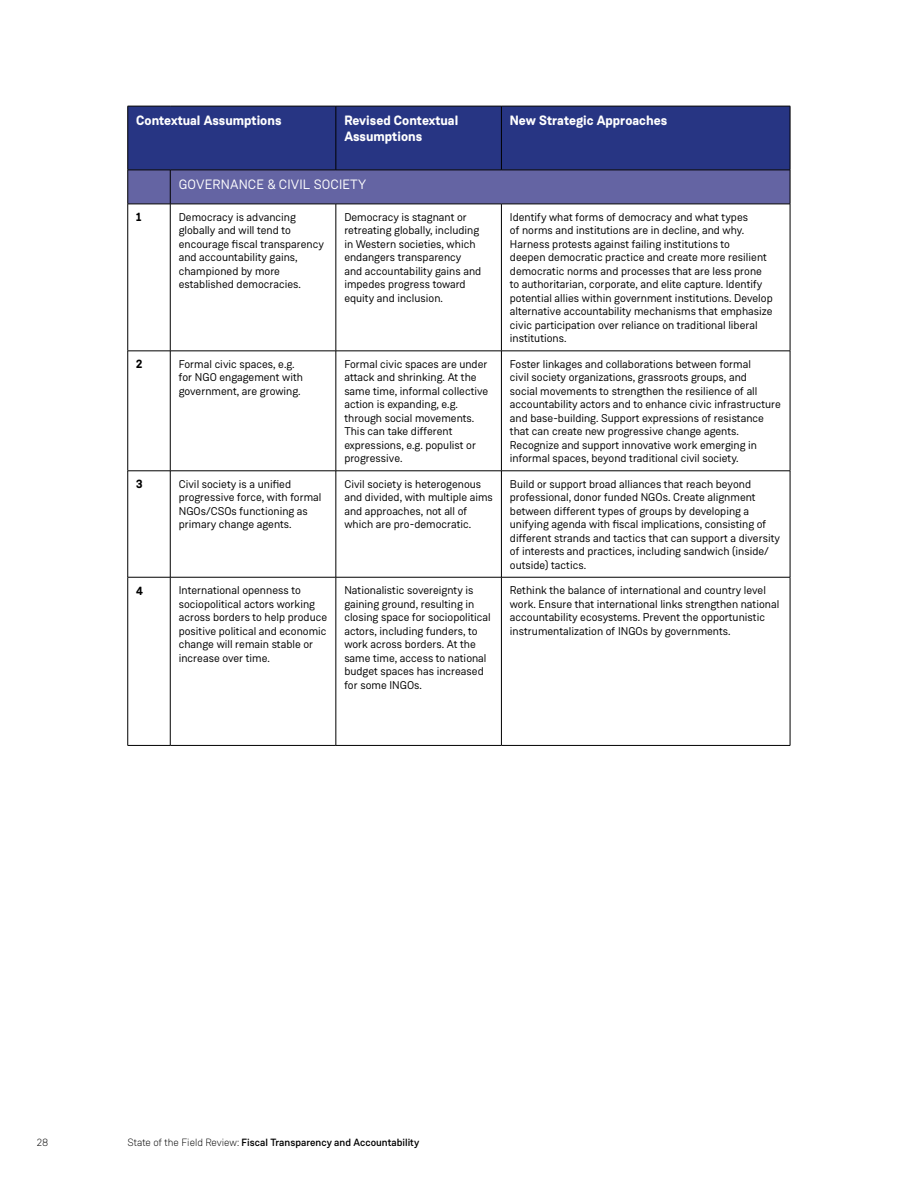
<style>
.page{position:relative;width:918px;height:1188px;background:#fff}
.page>*{position:absolute;margin:0;border:0;box-sizing:border-box;transform-origin:0 0}
.t1{font:700 13.5px/16.2px "Weissenhof Grotesk";color:#fff}
.t2{font:13.5px "Weissenhof Grotesk";letter-spacing:.01em;color:#fff}
.t3{font:700 12px "Weissenhof Grotesk";color:#000}
.t4{font:11.25px/13.5px "Weissenhof Grotesk";color:#000}
.t5{font:500 10.5px "Weissenhof Grotesk";color:#000}
.t6{font:300 10.5px "Weissenhof Grotesk";color:#000}
.s1{font-weight:300}
</style>
<div class="page">
<svg style="left:128px;top:107px;width:662px;height:97px;background:#3b448b"></svg>
<svg style="left:128px;top:205px;width:662px;height:540px"></svg>
<hr style="left:336px;top:106px;width:1px;height:64px;background:#000">
<hr style="left:501px;top:106px;width:1px;height:64px;background:#000">
<hr style="left:127px;top:170px;width:1px;height:34px;background:#000">
<hr style="left:170px;top:170px;width:1px;height:34px;background:#000">
<hr style="left:128px;top:204px;width:42px;height:1px;background:#000">
<hr style="left:127px;top:204px;width:1px;height:147px;background:#000">
<hr style="left:170px;top:204px;width:1px;height:147px;background:#000">
<hr style="left:336px;top:204px;width:1px;height:147px;background:#000">
<hr style="left:501px;top:204px;width:1px;height:147px;background:#000">
<hr style="left:790px;top:204px;width:1px;height:147px;background:#000">
<hr style="left:128px;top:351px;width:42px;height:1px;background:#000">
<hr style="left:127px;top:351px;width:1px;height:120px;background:#000">
<hr style="left:170px;top:351px;width:166px;height:1px;background:#000">
<hr style="left:170px;top:351px;width:1px;height:120px;background:#000">
<hr style="left:336px;top:351px;width:165px;height:1px;background:#000">
<hr style="left:336px;top:351px;width:1px;height:120px;background:#000">
<hr style="left:501px;top:351px;width:289px;height:1px;background:#000">
<hr style="left:501px;top:351px;width:1px;height:120px;background:#000">
<hr style="left:790px;top:351px;width:1px;height:120px;background:#000">
<hr style="left:128px;top:471px;width:42px;height:1px;background:#000">
<hr style="left:127px;top:471px;width:1px;height:106px;background:#000">
<hr style="left:170px;top:471px;width:166px;height:1px;background:#000">
<hr style="left:170px;top:471px;width:1px;height:106px;background:#000">
<hr style="left:336px;top:471px;width:165px;height:1px;background:#000">
<hr style="left:336px;top:471px;width:1px;height:106px;background:#000">
<hr style="left:501px;top:471px;width:289px;height:1px;background:#000">
<hr style="left:501px;top:471px;width:1px;height:106px;background:#000">
<hr style="left:790px;top:471px;width:1px;height:106px;background:#000">
<hr style="left:128px;top:577px;width:42px;height:1px;background:#000">
<hr style="left:127px;top:577px;width:1px;height:168px;background:#000">
<hr style="left:170px;top:577px;width:166px;height:1px;background:#000">
<hr style="left:170px;top:577px;width:1px;height:168px;background:#000">
<hr style="left:336px;top:577px;width:165px;height:1px;background:#000">
<hr style="left:336px;top:577px;width:1px;height:168px;background:#000">
<hr style="left:501px;top:577px;width:289px;height:1px;background:#000">
<hr style="left:501px;top:577px;width:1px;height:168px;background:#000">
<hr style="left:790px;top:577px;width:1px;height:168px;background:#000">
<hr style="left:128px;top:745px;width:42px;height:1px;background:#000">
<hr style="left:170px;top:745px;width:166px;height:1px;background:#000">
<hr style="left:336px;top:745px;width:165px;height:1px;background:#000">
<hr style="left:501px;top:745px;width:289px;height:1px;background:#000">
<hr style="left:790px;top:170px;width:1px;height:34px;background:#000">
<hr style="left:170px;top:204px;width:166px;height:1px;background:#000">
<hr style="left:336px;top:204px;width:165px;height:1px;background:#000">
<hr style="left:501px;top:204px;width:289px;height:1px;background:#000">
<hr style="left:128px;top:106px;width:42px;height:1px;background:#000">
<hr style="left:127px;top:106px;width:1px;height:64px;background:#000">
<hr style="left:170px;top:106px;width:166px;height:1px;background:#000">
<hr style="left:336px;top:106px;width:165px;height:1px;background:#000">
<hr style="left:501px;top:106px;width:289px;height:1px;background:#000">
<hr style="left:790px;top:106px;width:1px;height:64px;background:#000">
<hr style="left:128px;top:170px;width:42px;height:1px;background:#000">
<hr style="left:170px;top:170px;width:166px;height:1px;background:#000">
<hr style="left:336px;top:170px;width:165px;height:1px;background:#000">
<hr style="left:501px;top:170px;width:289px;height:1px;background:#000">
<p class="t1" style="left:136px;top:112px;width:147px">Contextual Assumptions</p>
<p class="t1" style="left:344px;top:112px;width:115px">Revised Contextual<br>Assumptions</p>
<p class="t1" style="left:510px;top:112px;width:159px">New Strategic Approaches</p>
<p class="t2" style="left:179px;top:178px;width:189px">GOVERNANCE &amp; CIVIL SOCIETY</p>
<p class="t3" style="left:136px;top:211px;width:7px">1</p>
<p class="t4" style="left:179px;top:211px;width:147px">Democracy is advancing globally and will tend to encourage fiscal transparency and accountability gains, championed by more established democracies.</p>
<p class="t4" style="left:344px;top:211px;width:138px">Democracy is stagnant or retreating globally, including in Western societies, which endangers transparency and accountability gains and impedes progress toward equity and inclusion.</p>
<p class="t4" style="left:510px;top:211px;width:264px">Identify what forms of democracy and what types<br>of norms and institutions are in decline, and why.<br>Harness protests against failing institutions to<br>deepen democratic practice and create more resilient democratic norms and processes that are less prone to authoritarian, corporate, and elite capture. Identify potential allies within government institutions. Develop alternative accountability mechanisms that emphasize civic participation over reliance on traditional liberal institutions.</p>
<p class="t3" style="left:136px;top:358px;width:8px">2</p>
<p class="t4" style="left:179px;top:358px;width:126px">Formal civic spaces, e.g. for NGO engagement with government, are growing.</p>
<p class="t4" style="left:344px;top:358px;width:146px">Formal civic spaces are under attack and shrinking. At the same time, informal collective action is expanding, e.g. through social movements.<br>This can take different expressions, e.g. populist or progressive.</p>
<p class="t4" style="left:510px;top:358px;width:273px">Foster linkages and collaborations between formal<br>civil society organizations, grassroots groups, and<br>social movements to strengthen the resilience of all accountability actors and to enhance civic infrastructure and base-building. Support expressions of resistance that can create new progressive change agents.<br>Recognize and support innovative work emerging in informal spaces, beyond traditional civil society.</p>
<p class="t3" style="left:136px;top:478px;width:8px">3</p>
<p class="t4" style="left:179px;top:478px;width:144px">Civil society is a unified progressive force, with formal<br>NGOs/CSOs functioning as primary change agents.</p>
<p class="t4" style="left:344px;top:478px;width:150px">Civil society is heterogenous and divided, with multiple aims and approaches, not all of which are pro-democratic.</p>
<p class="t4" style="left:510px;top:478px;width:272px">Build or support broad alliances that reach beyond professional, donor funded NGOs. Create alignment between different types of groups by developing a unifying agenda with fiscal implications, consisting of different strands and tactics that can support a diversity of interests and practices, including sandwich (inside/ outside) tactics.</p>
<p class="t3" style="left:136px;top:585px;width:8px">4</p>
<p class="t4" style="left:179px;top:584px;width:150px">International openness to sociopolitical actors working across borders to help produce positive political and economic change will remain stable or increase over time.</p>
<p class="t4" style="left:344px;top:584px;width:148px">Nationalistic sovereignty is gaining ground, resulting in closing space for sociopolitical actors, including funders, to work across borders. At the same time, access to national budget spaces has increased for some INGOs.</p>
<p class="t4" style="left:510px;top:584px;width:271px">Rethink the balance of international and country level work. Ensure that international links strengthen national accountability ecosystems. Prevent the opportunistic instrumentalization of INGOs by governments.</p>
<p class="t6" style="left:37px;top:1138px;width:13px">28</p>
<p class="t5" style="left:128px;top:1139px;width:293px"><span class="s1">State of the Field Review:</span> Fiscal Transparency and Accountability</p>
</div>
